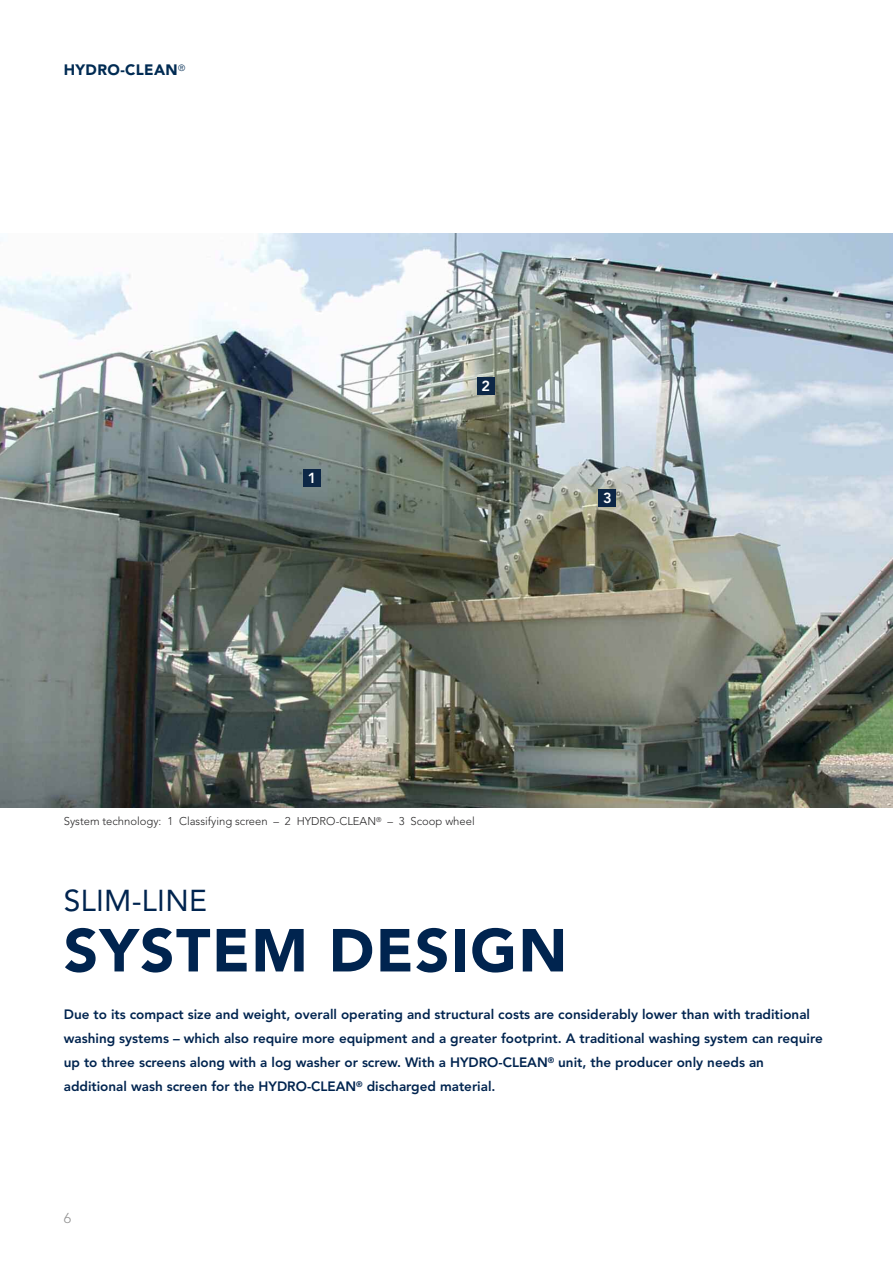
<style>
.page{position:relative;width:893px;height:1263px;background:#fff}
.page>*{position:absolute;margin:0;border:0;box-sizing:border-box;transform-origin:0 0}
.t1{font:900 60px "Avenir LT Std";letter-spacing:.025em;color:#00244f}
.t2{font:30px "Avenir LT Std";letter-spacing:.01em;color:#00244f}
.t3{font:900 15px "Avenir LT Std";letter-spacing:.025em;color:#002b53}
.t4{font:800 14.55px "Avenir LT Std";color:#fff}
.t5{font:300 14.25px "Avenir LT Std";color:#939393}
.t6{font:800 13.5px/24px "Avenir LT Std";color:#00244f}
.t7{font:300 11.25px "Avenir LT Std";color:#272627}
</style>
<div class="page">
<img style="left:0;top:234px;width:893px;height:574px">
<div style="left:304px;top:470px;width:17px;height:17px;background:#0d2746"></div>
<div style="left:477px;top:378px;width:17px;height:17px;background:#0d2746"></div>
<div style="left:599px;top:490px;width:17px;height:17px;background:#0d2746"></div>
<p class="t3" style="left:64px;top:64px;width:123px">HYDRO-CLEAN<sup>®</sup></p>
<p class="t4" style="left:308px;top:472px;width:10px">1</p>
<p class="t4" style="left:481px;top:380px;width:10px">2</p>
<p class="t4" style="left:603px;top:492px;width:10px">3</p>
<p class="t7" style="left:64px;top:816px;width:412px">System technology: 1 Classifying screen – 2 HYDRO-CLEAN<sup>®</sup> – 3 Scoop wheel</p>
<h2 class="t2" style="left:64px;top:889px;width:145px">SLIM-LINE</h2>
<h1 class="t1" style="left:64px;top:926px;width:505px">SYSTEM DESIGN</h1>
<p class="t6" style="left:64px;top:1004px;width:760px">Due to its compact size and weight, overall operating and structural costs are considerably lower than with traditional washing systems – which also require more equipment and a greater footprint. A traditional washing system can require up to three screens along with a log washer or screw. With a HYDRO-CLEAN<sup>®</sup> unit, the producer only needs an additional wash screen for the HYDRO-CLEAN<sup>®</sup> discharged material.</p>
<p class="t5" style="left:64px;top:1212px;width:9px">6</p>
</div>
